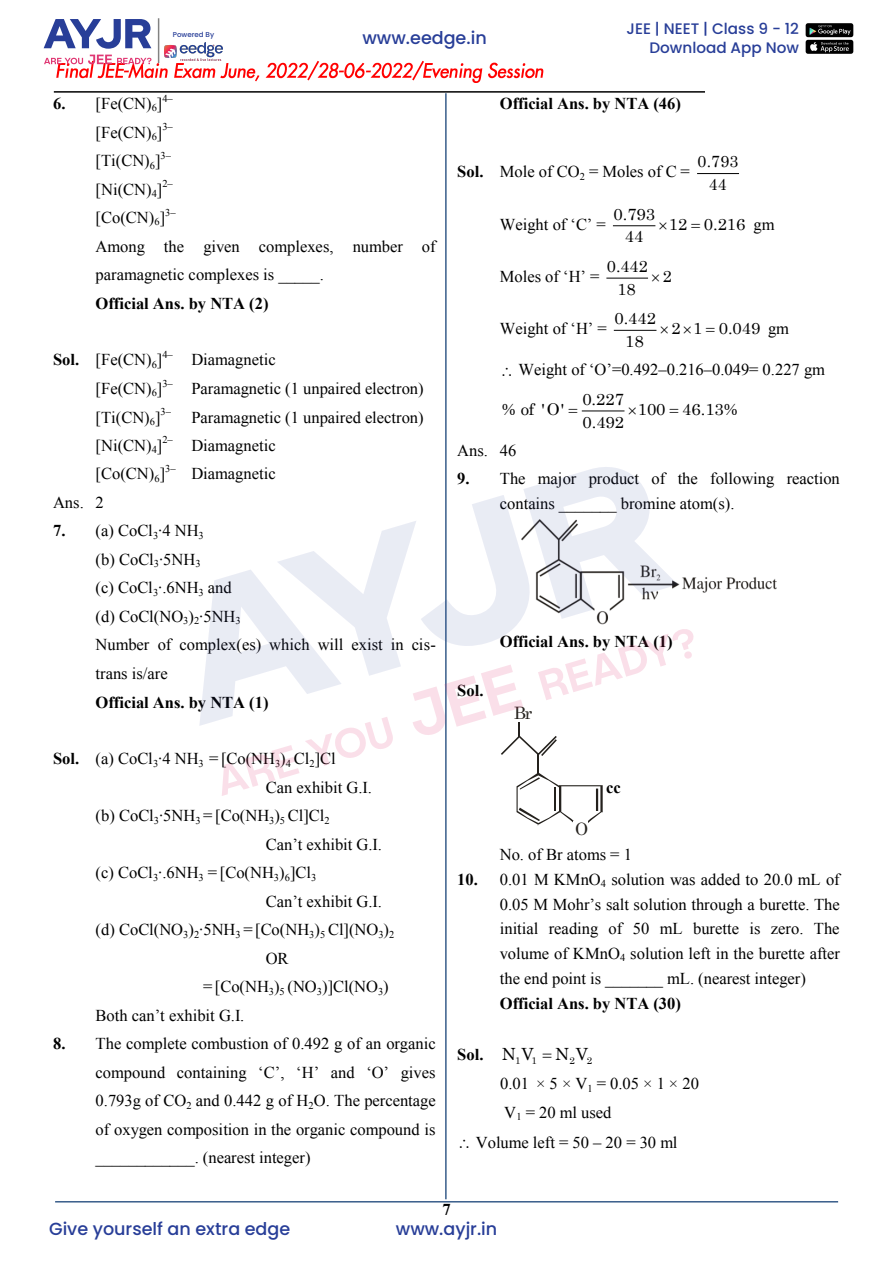
<style>
.page{position:relative;width:893px;height:1263px;background:#fff}
.page>*{position:absolute;margin:0;border:0;box-sizing:border-box;transform-origin:0 0}
.t1{font:500 17.55px "Poppins";color:#283e98}
.t2{font:17.1px "Century Schoolbook";color:#24211d}
.t3{font:16.8px "Century Schoolbook";color:#000}
.t4{font:16.5px/28.5px "Times";color:#000}
.t5{font:700 16.5px "Times";color:#000}
.t6{font:16.2px/23px "Century Schoolbook";letter-spacing:-.005em;color:#000;text-align:center}
.t7{font:500 15.15px/18.3px "Poppins";color:#283e98;text-align:right}
.t8{font:10.5px "Times";color:#000}
.t9{font:9.75px "Century Schoolbook";color:#000}
.t10{font:500 7.05px "Poppins";color:#283e98}
.s1{font-weight:700}
.s2{font-family:"Century Schoolbook";font-weight:400;font-size:16.8px}
</style>
<div class="page">
<img style="left:55px;top:59px;width:282px;height:23px">
<img style="left:123px;top:64px;width:11px;height:18px">
<img style="left:337px;top:63px;width:6px;height:13px">
<img style="left:343px;top:62px;width:21px;height:17px">
<img style="left:364px;top:63px;width:6px;height:12px">
<img style="left:370px;top:60px;width:174px;height:22px">
<hr style="left:54px;top:91px;width:651px;height:2px;background:#000">
<hr style="left:55px;top:1201px;width:783px;height:1px;background:#385d8a">
<hr style="left:445px;top:93px;width:2px;height:1106px;background:#385d8a">
<hr style="left:697px;top:173px;width:42px;height:1px;background:#000">
<hr style="left:613px;top:225px;width:42px;height:1px;background:#000">
<hr style="left:606px;top:278px;width:42px;height:1px;background:#000">
<hr style="left:614px;top:330px;width:42px;height:1px;background:#000">
<hr style="left:582px;top:411px;width:43px;height:1px;background:#000">
<img style="left:694px;top:577px;width:82px;height:16px">
<img style="left:805px;top:23px;width:49px;height:31px">
<svg style="left:44px;top:19px;width:107px;height:30px"></svg>
<svg style="left:44px;top:55px;width:107px;height:9px"></svg>
<hr style="left:158px;top:18px;width:1px;height:45px;background:#050504">
<img style="left:165px;top:43px;width:58px;height:18px">
<svg style="left:199px;top:467px;width:495px;height:362px"></svg>
<p class="t10" style="left:173px;top:30px;width:43px">Powered By</p>
<p class="t1" style="left:362px;top:27px;width:126px">www.eedge.in</p>
<p class="t7" style="left:626px;top:20px;width:174px">JEE | NEET | Class 9 - 12<br>Download App Now</p>
<p class="t4" style="left:53px;top:89px;width:111px"><span class="s1">6.</span> [Fe(CN)<sub>6</sub>]</p>
<p class="t8" style="left:162px;top:91px;width:12px">4–</p>
<p class="t4" style="left:96px;top:118px;width:68px">[Fe(CN)<sub>6</sub>]</p>
<p class="t8" style="left:162px;top:119px;width:12px">3–</p>
<p class="t4" style="left:96px;top:146px;width:66px">[Ti(CN)<sub>6</sub>]</p>
<p class="t8" style="left:161px;top:148px;width:12px">3–</p>
<p class="t4" style="left:96px;top:175px;width:68px">[Ni(CN)<sub>4</sub>]</p>
<p class="t8" style="left:162px;top:176px;width:12px">2–</p>
<p class="t4" style="left:96px;top:203px;width:71px">[Co(CN)<sub>6</sub>]</p>
<p class="t8" style="left:165px;top:205px;width:12px">3–</p>
<p class="t4" style="left:96px;top:231px;width:342px">Among the given complexes, number of paramagnetic complexes is _____.</p>
<p class="t5" style="left:96px;top:292px;width:174px">Official Ans. by NTA (2)</p>
<p class="t4" style="left:53px;top:345px;width:111px"><span class="s1">Sol.</span> [Fe(CN)<sub>6</sub>]</p>
<p class="t8" style="left:162px;top:347px;width:12px">4–</p>
<p class="t4" style="left:191px;top:345px;width:86px">Diamagnetic</p>
<p class="t4" style="left:96px;top:374px;width:68px">[Fe(CN)<sub>6</sub>]</p>
<p class="t8" style="left:162px;top:376px;width:12px">3–</p>
<p class="t4" style="left:191px;top:374px;width:234px">Paramagnetic (1 unpaired electron)</p>
<p class="t4" style="left:96px;top:403px;width:66px">[Ti(CN)<sub>6</sub>]</p>
<p class="t8" style="left:161px;top:404px;width:12px">3–</p>
<p class="t4" style="left:191px;top:403px;width:234px">Paramagnetic (1 unpaired electron)</p>
<p class="t4" style="left:96px;top:431px;width:68px">[Ni(CN)<sub>4</sub>]</p>
<p class="t8" style="left:162px;top:433px;width:12px">2–</p>
<p class="t4" style="left:191px;top:431px;width:86px">Diamagnetic</p>
<p class="t4" style="left:96px;top:459px;width:71px">[Co(CN)<sub>6</sub>]</p>
<p class="t8" style="left:165px;top:461px;width:12px">3–</p>
<p class="t4" style="left:191px;top:459px;width:86px">Diamagnetic</p>
<p class="t4" style="left:53px;top:488px;width:52px">Ans. 2</p>
<p class="t4" style="left:96px;top:516px;width:342px;text-indent:-43px"><span class="s1">7.</span> (a) CoCl<sub>3</sub>·4 NH<sub>3<br></sub>(b) CoCl<sub>3</sub>·5NH<sub>3<br></sub>(c) CoCl<sub>3</sub>·.6NH<sub>3</sub> and<br>(d) CoCl(NO<sub>3</sub>)<sub>2</sub>·5NH<sub>3<br></sub>Number of complex(es) which will exist in cis&shy;trans is/are</p>
<p class="t5" style="left:96px;top:691px;width:174px">Official Ans. by NTA (1)</p>
<p class="t4" style="left:266px;top:744px;width:108px;text-indent:-213px"><span class="s1">Sol.</span> (a) CoCl<sub>3</sub>·4 NH<sub>3</sub> = [Co(NH<sub>3</sub>)<sub>4</sub> Cl<sub>2</sub>]Cl<br>Can exhibit G.I.</p>
<p class="t4" style="left:96px;top:801px;width:236px">(b) CoCl<sub>3</sub>·5NH<sub>3</sub> = [Co(NH<sub>3</sub>)<sub>5</sub> Cl]Cl<sub>2</sub></p>
<p class="t4" style="left:266px;top:830px;width:118px">Can’t exhibit G.I.</p>
<p class="t4" style="left:96px;top:858px;width:222px">(c) CoCl<sub>3</sub>·.6NH<sub>3</sub> = [Co(NH<sub>3</sub>)<sub>6</sub>]Cl<sub>3</sub></p>
<p class="t4" style="left:266px;top:887px;width:118px">Can’t exhibit G.I.</p>
<p class="t4" style="left:96px;top:915px;width:300px">(d) CoCl(NO<sub>3</sub>)<sub>2</sub>·5NH<sub>3</sub> = [Co(NH<sub>3</sub>)<sub>5</sub> Cl](NO<sub>3</sub>)<sub>2</sub></p>
<p class="t4" style="left:266px;top:944px;width:24px">OR</p>
<p class="t4" style="left:203px;top:972px;width:187px">= [Co(NH<sub>3</sub>)<sub>5</sub> (NO<sub>3</sub>)]Cl(NO<sub>3</sub>)</p>
<p class="t4" style="left:96px;top:1001px;width:150px">Both can’t exhibit G.I.</p>
<p class="t4" style="left:96px;top:1029px;width:342px;text-align:justify;text-indent:-43px"><span class="s1">8.</span> The complete combustion of 0.492 g of an organic compound containing ‘C’, ‘H’ and ‘O’ gives 0.793g of CO<sub>2</sub> and 0.442 g of H<sub>2</sub>O. The percentage of oxygen composition in the organic compound is ____________. (nearest integer)</p>
<p class="t5" style="left:500px;top:93px;width:183px">Official Ans. by NTA (46)</p>
<p class="t4" style="left:457px;top:157px;width:234px"><span class="s1">Sol.</span> Mole of CO<sub>2</sub> = Moles of C =</p>
<p class="t6" style="left:698px;top:149px;width:42px">0.793<br>44</p>
<p class="t4" style="left:500px;top:210px;width:108px">Weight of ‘C’ =</p>
<p class="t6" style="left:613px;top:201px;width:43px">0.793</p>
<p class="t6" style="left:669px;top:211px;width:78px">12 0.216</p>
<p class="t6" style="left:625px;top:224px;width:20px">44</p>
<p class="t4" style="left:500px;top:262px;width:101px">Moles of ‘H’ =</p>
<p class="t6" style="left:607px;top:253px;width:42px">0.442</p>
<p class="t6" style="left:617px;top:276px;width:20px">18</p>
<p class="t6" style="left:663px;top:263px;width:11px">2</p>
<p class="t4" style="left:754px;top:210px;width:23px">gm</p>
<p class="t6" style="left:614px;top:305px;width:43px">0.442</p>
<p class="t4" style="left:500px;top:314px;width:108px">Weight of ‘H’ =</p>
<p class="t6" style="left:671px;top:316px;width:91px">2 1 0.049</p>
<p class="t4" style="left:768px;top:314px;width:23px">gm</p>
<p class="t4" style="left:519px;top:355px;width:308px">Weight of ‘O’=0.492–0.216–0.049= 0.227 gm</p>
<p class="t6" style="left:582px;top:386px;width:43px">0.227</p>
<p class="t6" style="left:502px;top:396px;width:64px">% of 'O'</p>
<p class="t6" style="left:638px;top:396px;width:102px">100 46.13%</p>
<p class="t6" style="left:583px;top:409px;width:43px">0.492</p>
<p class="t4" style="left:457px;top:436px;width:61px">Ans. 46</p>
<p class="t4" style="left:500px;top:466px;width:342px;line-height:24.6px;text-indent:-43px"><span class="s1">9.</span> The major product of the following reaction contains _______ bromine atom(s).</p>
<p class="t6" style="left:625px;top:328px;width:20px">18</p>
<p class="t5" style="left:457px;top:679px;width:28px">Sol.</p>
<p class="t5" style="left:500px;top:630px;width:174px">Official Ans. by NTA (1)</p>
<p class="t2" style="left:514px;top:698px;width:20px">Br</p>
<p class="t2" style="left:575px;top:815px;width:15px">O</p>
<p class="t5" style="left:606px;top:776px;width:16px">cc</p>
<p class="t4" style="left:500px;top:840px;width:134px">No. of Br atoms = 1</p>
<p class="t4" style="left:500px;top:867px;width:342px;line-height:24.8px;text-align:justify;text-indent:-43px"><span class="s1">10.</span> 0.01 M KMnO<sub>4</sub> solution was added to 20.0 mL of 0.05 M Mohr’s salt solution through a burette. The initial reading of 50 mL burette is zero. The volume of KMnO<sub>4</sub> solution left in the burette after the end point is _______ mL. (nearest integer)</p>
<p class="t5" style="left:500px;top:992px;width:183px">Official Ans. by NTA (30)</p>
<p class="t5" style="left:457px;top:1043px;width:78px">Sol. <span class="s2">N V</span></p>
<p class="t3" style="left:555px;top:1039px;width:34px">N V</p>
<p class="t9" style="left:515px;top:1052px;width:23px">1 1</p>
<p class="t9" style="left:569px;top:1052px;width:24px">2 2</p>
<p class="t4" style="left:500px;top:1069px;width:200px">0.01 × 5 × V<sub>1</sub> = 0.05 × 1 × 20</p>
<p class="t4" style="left:504px;top:1098px;width:109px">V<sub>1</sub> = 20 ml used</p>
<p class="t4" style="left:476px;top:1127px;width:203px">Volume left = 50 – 20 = 30 ml</p>
<p class="t5" style="left:442px;top:1198px;width:10px">7</p>
<p class="t1" style="left:49px;top:1218px;width:243px">Give yourself an extra edge</p>
<p class="t1" style="left:396px;top:1218px;width:103px">www.ayjr.in</p>
</div>
